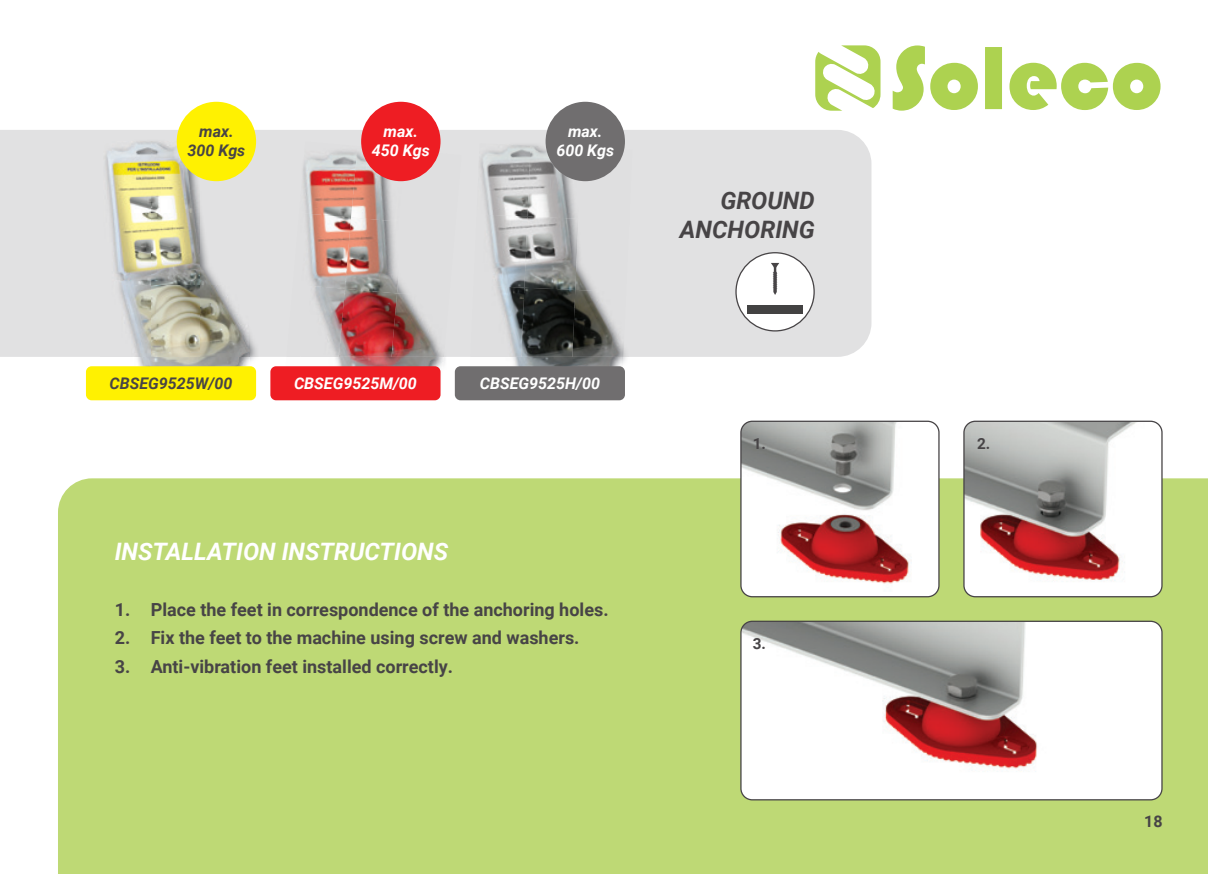
<style>
.page{position:relative;width:1208px;height:874px;background:#fff}
.page>*{position:absolute;margin:0;border:0;box-sizing:border-box;transform-origin:0 0}
.t1{font:italic 700 24px "Roboto";color:#fff}
.t2{font:italic 700 24px/28.8px "Roboto";color:#474446;text-align:right}
.t3{font:700 18px "Roboto";color:#474446}
.t4{font:italic 700 16px/19.2px "Roboto";color:#fff;text-align:center}
.t5{font:italic 700 16px/19.2px "Roboto";color:#474446;text-align:center}
.t6{font:700 16px "Roboto";color:#474446}
.t7{font:700 15.2px "Roboto";color:#474446}
</style>
<div class="page">
<div style="left:0;top:130px;width:871px;height:227px;background:#e1e1e2"></div>
<div style="left:58px;top:478px;width:1150px;height:395px;background:#bed975"></div>
<img style="left:741px;top:422px;width:198px;height:174px">
<div style="left:740px;top:420px;width:199px;height:177px;border:1px solid #474446;border-radius:11px"></div>
<img style="left:964px;top:422px;width:198px;height:174px">
<div style="left:963px;top:420px;width:199px;height:177px;border:1px solid #474446;border-radius:11px"></div>
<img style="left:741px;top:621px;width:421px;height:178px">
<div style="left:740px;top:620px;width:422px;height:180px;border:1px solid #474446;border-radius:11px"></div>
<div style="left:736px;top:252px;width:78px;height:79px;background:#fff;border-radius:50%"></div>
<div style="left:735px;top:252px;width:79px;height:79px;border:1px solid #474446;border-radius:50%"></div>
<svg style="left:771px;top:263px;width:8px;height:32px"></svg>
<div style="left:747px;top:305px;width:56px;height:8px;background:#434242"></div>
<img style="left:103px;top:139px;width:155px;height:249px">
<img style="left:100px;top:141px;width:150px;height:225px">
<div style="left:177px;top:102px;width:79px;height:79px;background:#fff101;border-radius:50%"></div>
<img style="left:478px;top:141px;width:151px;height:7px">
<img style="left:626px;top:292px;width:3px;height:65px">
<img style="left:629px;top:150px;width:3px;height:75px">
<div style="left:469px;top:186px;width:9px;height:171px;background:#e1e1e2"></div>
<img style="left:512px;top:357px;width:111px;height:9px">
<img style="left:478px;top:143px;width:52px;height:71px">
<img style="left:527px;top:145px;width:51px;height:71px">
<div style="left:578px;top:148px;width:51px;height:70px;background:#dfdfe0"></div>
<img style="left:478px;top:214px;width:49px;height:71px">
<img style="left:524px;top:216px;width:54px;height:71px">
<img style="left:575px;top:218px;width:54px;height:74px">
<img style="left:478px;top:285px;width:46px;height:72px">
<img style="left:521px;top:287px;width:54px;height:70px">
<img style="left:572px;top:290px;width:54px;height:67px">
<img style="left:305px;top:141px;width:52px;height:8px">
<img style="left:357px;top:146px;width:5px;height:3px">
<img style="left:446px;top:154px;width:15px;height:58px">
<img style="left:446px;top:211px;width:10px;height:58px">
<img style="left:446px;top:269px;width:5px;height:57px">
<div style="left:286px;top:195px;width:15px;height:162px;background:#e0e0e1"></div>
<img style="left:335px;top:357px;width:109px;height:35px">
<img style="left:301px;top:149px;width:50px;height:64px">
<img style="left:351px;top:149px;width:52px;height:68px">
<div style="left:403px;top:150px;width:43px;height:72px;background:#dfdfe0"></div>
<img style="left:301px;top:213px;width:50px;height:72px">
<img style="left:345px;top:217px;width:58px;height:71px">
<div style="left:397px;top:222px;width:49px;height:71px;background:#dfdfe0"></div>
<img style="left:301px;top:285px;width:44px;height:72px">
<img style="left:339px;top:288px;width:58px;height:69px">
<img style="left:391px;top:293px;width:55px;height:64px">
<div style="left:361px;top:102px;width:79px;height:79px;background:#ee1d23;border-radius:50%"></div>
<div style="left:545px;top:102px;width:80px;height:79px;background:#706e6f;border-radius:50%"></div>
<div style="left:86px;top:366px;width:170px;height:34px;background:#fff101;border-radius:6px"></div>
<div style="left:455px;top:366px;width:170px;height:34px;background:#706e6f;border-radius:6px"></div>
<div style="left:270px;top:366px;width:170px;height:34px;background:#ee1d23;border-radius:6px"></div>
<svg style="left:815px;top:45px;width:65px;height:66px"></svg>
<svg style="left:892px;top:45px;width:268px;height:66px"></svg>
<p class="t5" style="left:187px;top:121px;width:59px">max.<br>300 Kgs</p>
<p class="t4" style="left:372px;top:121px;width:59px">max.<br>450 Kgs</p>
<p class="t4" style="left:556px;top:121px;width:59px">max.<br>600 Kgs</p>
<p class="t5" style="left:110px;top:372px;width:124px">CBSEG9525W/00</p>
<p class="t4" style="left:294px;top:372px;width:124px">CBSEG9525M/00</p>
<p class="t4" style="left:480px;top:372px;width:122px">CBSEG9525H/00</p>
<h1 class="t1" style="left:115px;top:534px;width:335px">INSTALLATION INSTRUCTIONS</h1>
<p class="t3" style="left:115px;top:597px;width:495px">1. Place the feet in correspondence of the anchoring holes.</p>
<p class="t3" style="left:115px;top:625px;width:466px">2. Fix the feet to the machine using screw and washers.</p>
<p class="t3" style="left:115px;top:653px;width:340px">3. Anti-vibration feet installed correctly.</p>
<h1 class="t2" style="left:680px;top:185px;width:136px">GROUND<br>ANCHORING</h1>
<p class="t7" style="left:752px;top:433px;width:15px">1.</p>
<p class="t7" style="left:977px;top:433px;width:15px">2.</p>
<p class="t7" style="left:752px;top:632px;width:15px">3.</p>
<p class="t6" style="left:1144px;top:810px;width:20px">18</p>
</div>
